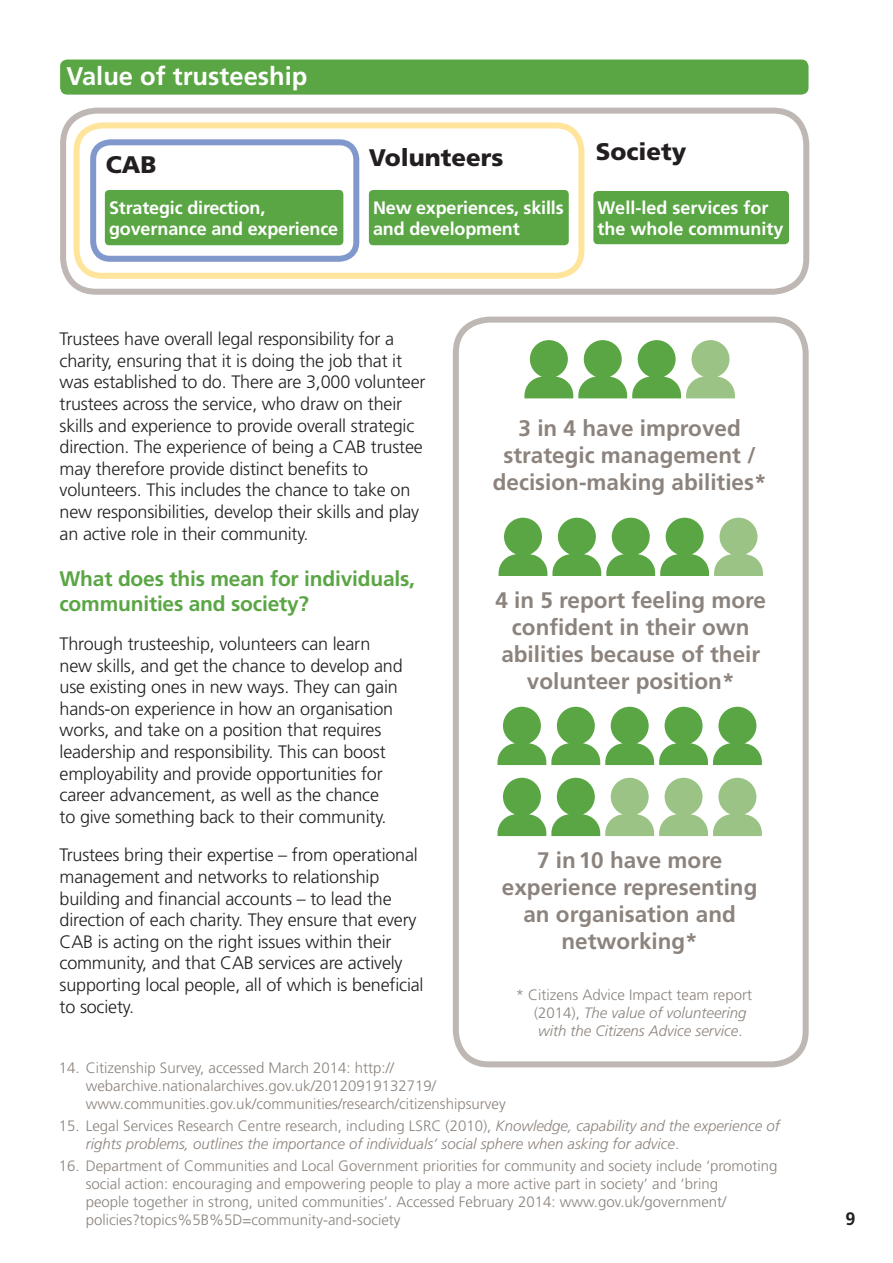
<style>
.page{position:relative;width:893px;height:1263px;background:#fff}
.page>*{position:absolute;margin:0;border:0;box-sizing:border-box;transform-origin:0 0}
.t1{font:700 25.5px "Frutiger LT Std";color:#fff}
.t2{font:900 24px "Frutiger LT Std";color:#231f20}
.t3{font:700 22.5px/27px "Frutiger LT Std";color:#8c837d;text-align:center}
.Heading_2{font:700 21px/25.2px "Frutiger LT Std";letter-spacing:-.01em;color:#5aa644}
.t4{font:300 18px/21.6px "Frutiger LT Std";letter-spacing:-.01em;color:#231f20}
.t5{font:700 18px/21.6px "Frutiger LT Std";letter-spacing:-.01em;color:#fff}
.t6{font:700 18px "Frutiger LT Std";color:#231f20}
.t7{font:300 15px/18px "Frutiger LT Std";color:#8c837d}
.t8{font:italic 300 15px/18px "Frutiger LT Std";color:#8c837d}
.s1{font-style:normal}
</style>
<div class="page">
<div style="left:453px;top:317px;width:356px;height:750px;border:6px solid #beb7b3;border-radius:33px"></div>
<svg style="left:499px;top:518px;width:264px;height:58px"></svg>
<svg style="left:497px;top:707px;width:265px;height:58px"></svg>
<svg style="left:497px;top:778px;width:265px;height:58px"></svg>
<svg style="left:524px;top:340px;width:211px;height:58px"></svg>
<div style="left:60px;top:60px;width:748px;height:35px;background:#5aa644;border-radius:7px"></div>
<div style="left:60px;top:108px;width:749px;height:187px;border:6px solid #beb7b3;border-radius:33px"></div>
<div style="left:74px;top:122px;width:510px;height:157px;border:6px solid #ffe59c;border-radius:26px"></div>
<div style="left:90px;top:139px;width:269px;height:123px;border:6px solid #8198cd;border-radius:17px"></div>
<div style="left:105px;top:190px;width:238px;height:55px;background:#5aa644;border-radius:4px"></div>
<div style="left:369px;top:190px;width:200px;height:55px;background:#5aa644;border-radius:4px"></div>
<div style="left:593px;top:191px;width:196px;height:53px;background:#5aa644;border-radius:4px"></div>
<p class="t1" style="left:66px;top:61px;width:242px">Value of trusteeship</p>
<p class="t2" style="left:106px;top:150px;width:52px">CAB</p>
<p class="t2" style="left:369px;top:143px;width:136px">Volunteers</p>
<p class="t2" style="left:596px;top:137px;width:92px">Society</p>
<p class="t5" style="left:109px;top:197px;width:231px">Strategic direction, governance and experience</p>
<p class="t5" style="left:373px;top:197px;width:192px">New experiences, skills and development</p>
<p class="t5" style="left:598px;top:197px;width:187px">Well-led services for the whole community</p>
<p class="t4" style="left:60px;top:328px;width:367px">Trustees have overall legal responsibility for a charity, ensuring that it is doing the job that it was established to do. There are 3,000 volunteer trustees across the service, who draw on their skills and experience to provide overall strategic direction. The experience of being a CAB trustee may therefore provide distinct benefits to volunteers. This includes the chance to take on new responsibilities, develop their skills and play an active role in their community.</p>
<p class="Heading_2" style="left:60px;top:566px;width:357px">What does this mean for individuals, communities and society?</p>
<p class="t4" style="left:60px;top:633px;width:345px">Through trusteeship, volunteers can learn new skills, and get the chance to develop and use existing ones in new ways. They can gain hands-on experience in how an organisation works, and take on a position that requires leadership and responsibility. This can boost employability and provide opportunities for career advancement, as well as the chance<br>to give something back to their community.</p>
<p class="t4" style="left:60px;top:844px;width:366px">Trustees bring their expertise – from operational management and networks to relationship building and financial accounts – to lead the direction of each charity. They ensure that every CAB is acting on the right issues within their community, and that CAB services are actively supporting local people, all of which is beneficial to society.</p>
<p class="t3" style="left:502px;top:846px;width:257px">7 in10 have more experience representing an organisation and networking*</p>
<p class="t3" style="left:493px;top:414px;width:275px">3 in 4 have improved strategic management / decision-making abilities*</p>
<p class="t3" style="left:495px;top:586px;width:272px">4 in 5 report feeling more confident in their own abilities because of their volunteer position*</p>
<p class="t8" style="left:534px;top:986px;width:220px;text-indent:-18px"><span class="s1">* Citizens Advice Impact team report (2014),</span> The value of volunteering with the Citizens Advice service<span class="s1">.</span></p>
<p class="t7" style="left:86px;top:1059px;width:422px;text-indent:-27px">14. Citizenship Survey, accessed March 2014: http:// webarchive.nationalarchives.gov.uk/20120919132719/ www.communities.gov.uk/communities/research/citizenshipsurvey</p>
<p class="t8" style="left:86px;top:1117px;width:696px;text-indent:-27px"><span class="s1">15. Legal Services Research Centre research, including LSRC (2010),</span> Knowledge, capability and the experience of rights problems, outlines the importance of individuals’ social sphere when asking for advice<span class="s1">.</span></p>
<p class="t7" style="left:86px;top:1157px;width:693px;text-indent:-27px">16. Department of Communities and Local Government priorities for community and society include ‘promoting social action: encouraging and empowering people to play a more active part in society’ and ‘bring<br>people together in strong, united communities’. Accessed February 2014: www.gov.uk/government/ policies?topics%5B%5D=community-and-society</p>
<p class="t6" style="left:845px;top:1208px;width:12px">9</p>
</div>
